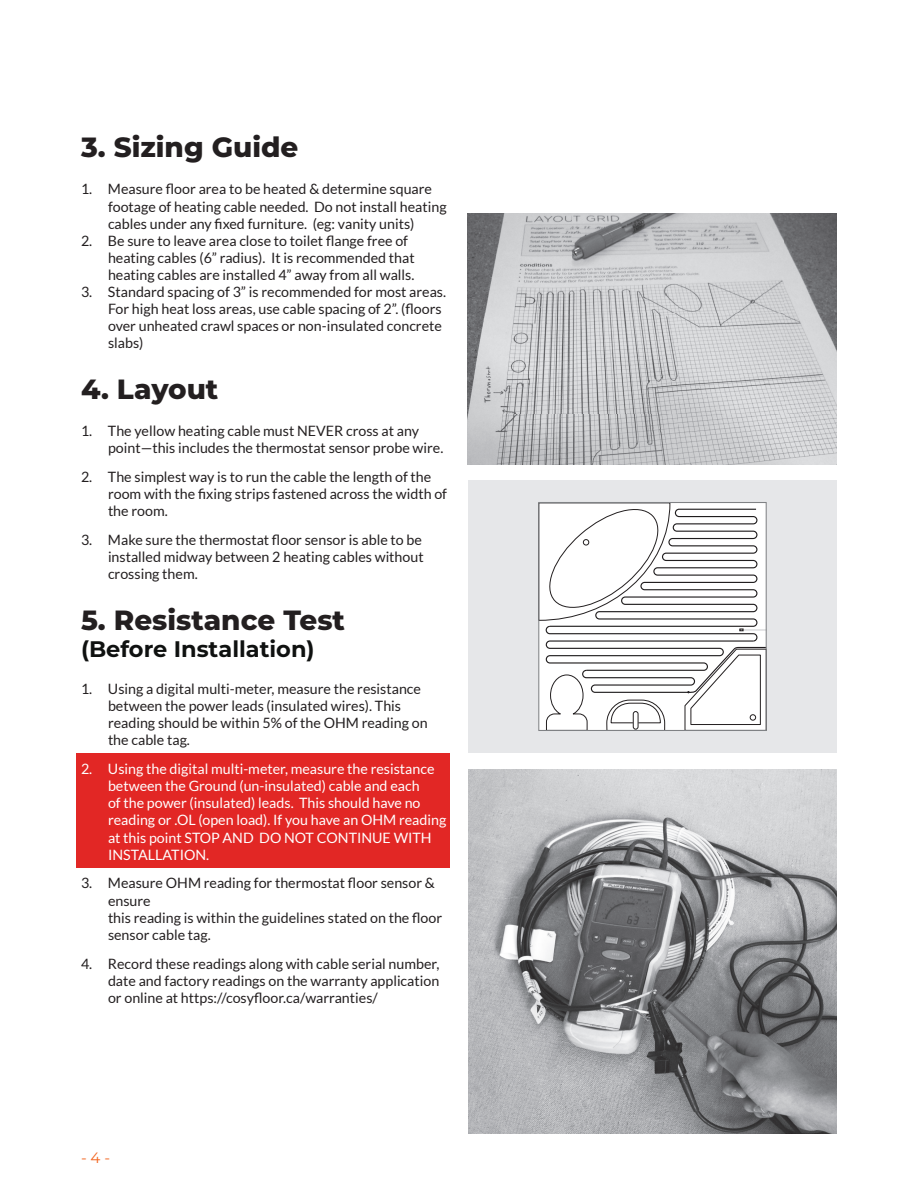
<style>
.page{position:relative;width:918px;height:1188px;background:#fff}
.page>*{position:absolute;margin:0;border:0;box-sizing:border-box;transform-origin:0 0}
.t1{font:800 27.75px "Montserrat";color:#231f20}
.t2{font:700 22.5px "Montserrat";color:#0f1110}
.t3{font:15px "Montserrat";color:#f36621}
.t4{font:14.25px/17.1px "Lato";color:#231f20}
.t5{font:14.25px/17.1px "Lato";color:#fff}
</style>
<div class="page">
<div style="left:77px;top:753px;width:373px;height:115px;background:#e22725"></div>
<img style="left:467px;top:213px;width:370px;height:251px">
<img style="left:468px;top:770px;width:369px;height:364px">
<div style="left:468px;top:480px;width:369px;height:273px;background:#e6e7e9"></div>
<svg style="left:538px;top:502px;width:229px;height:229px;background:#e5e4e4"></svg>
<h1 class="t1" style="left:81px;top:127px;width:219px">3. Sizing Guide</h1>
<p class="t4" style="left:108px;top:181px;width:340px;text-indent:-27px">1. Measure floor area to be heated &amp; determine square footage of heating cable needed. Do not install heating cables under any fixed furniture. (eg: vanity units)</p>
<p class="t4" style="left:108px;top:232px;width:308px;text-indent:-27px">2. Be sure to leave area close to toilet flange free of heating cables (6” radius). It is recommended that heating cables are installed 4” away from all walls.</p>
<p class="t4" style="left:108px;top:283px;width:340px;text-indent:-27px">3. Standard spacing of 3” is recommended for most areas.<br>For high heat loss areas, use cable spacing of 2”. (floors over unheated crawl spaces or non-insulated concrete slabs)</p>
<h1 class="t1" style="left:81px;top:369px;width:139px">4. Layout</h1>
<p class="t4" style="left:108px;top:422px;width:337px;text-indent:-27px">1. The yellow heating cable must NEVER cross at any point—this includes the thermostat sensor probe wire.</p>
<p class="t4" style="left:108px;top:468px;width:341px;text-indent:-27px">2. The simplest way is to run the cable the length of the room with the fixing strips fastened across the width of the room.</p>
<p class="t4" style="left:108px;top:531px;width:317px;text-indent:-27px">3. Make sure the thermostat floor sensor is able to be installed midway between 2 heating cables without crossing them.</p>
<h1 class="t1" style="left:81px;top:599px;width:265px">5. Resistance Test</h1>
<h2 class="t2" style="left:81px;top:632px;width:235px">(Before Installation)</h2>
<p class="t4" style="left:108px;top:680px;width:321px;text-indent:-27px">1. Using a digital multi-meter, measure the resistance between the power leads (insulated wires). This reading should be within 5% of the OHM reading on the cable tag.</p>
<p class="t5" style="left:108px;top:760px;width:340px;text-indent:-27px">2. Using the digital multi-meter, measure the resistance between the Ground (un-insulated) cable and each<br>of the power (insulated) leads. This should have no reading or .OL (open load). If you have an OHM reading at this point STOP AND DO NOT CONTINUE WITH INSTALLATION.</p>
<p class="t4" style="left:108px;top:875px;width:336px;text-indent:-27px">3. Measure OHM reading for thermostat floor sensor &amp; ensure<br>this reading is within the guidelines stated on the floor sensor cable tag.</p>
<p class="t4" style="left:108px;top:955px;width:333px;text-align:justify;text-indent:-27px">4. Record these readings along with cable serial number, date and factory readings on the warranty application or online at https://cosyfloor.ca/warranties/</p>
<p class="t3" style="left:81px;top:1147px;width:31px">- 4 -</p>
</div>
